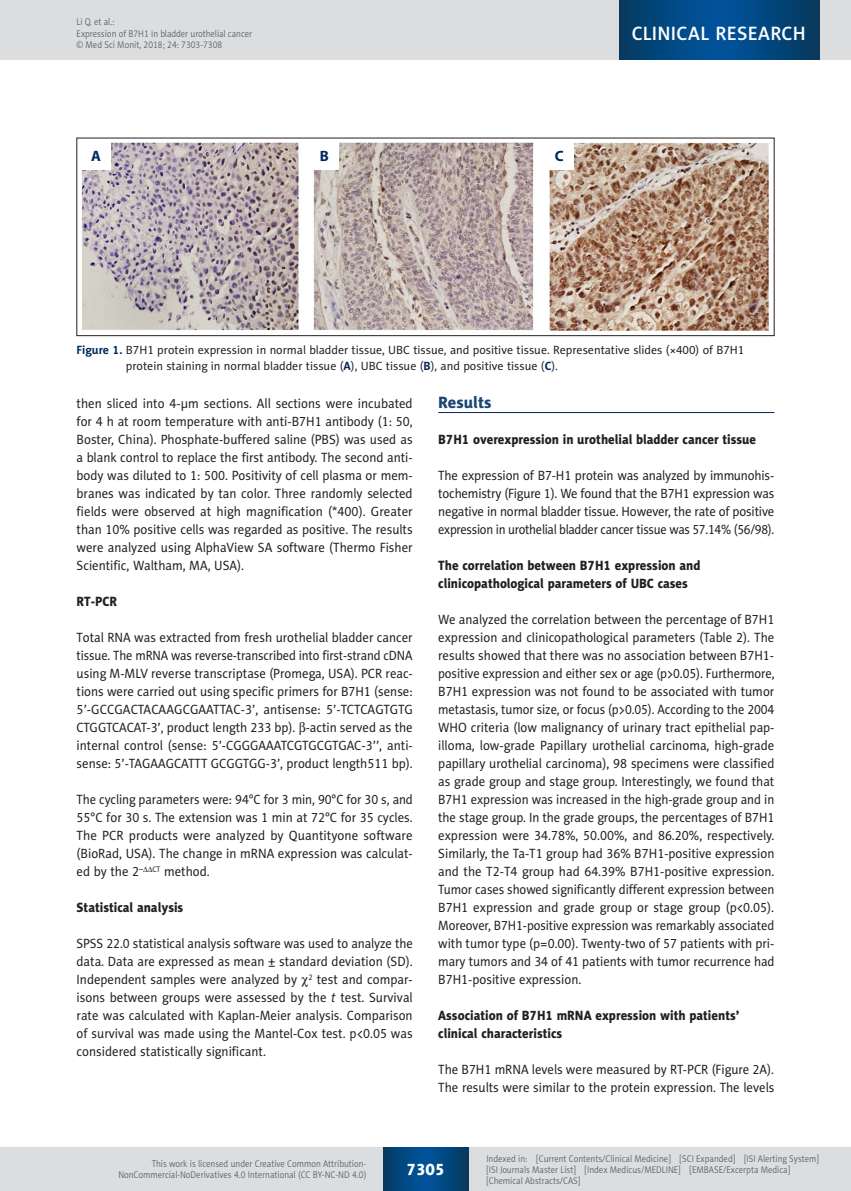
<style>
.page{position:relative;width:851px;height:1191px;background:#fff}
.page>*{position:absolute;margin:0;border:0;box-sizing:border-box;transform-origin:0 0}
.t1{font:19.5px "Naomi Sans EFN Medium";letter-spacing:.015em;color:#fff}
.MSM_Headline_1{font:16.5px "Naomi Sans EFN Heavy";color:#1a4574}
.t2{font:16.5px "Naomi Sans EFN Heavy";color:#fff}
.t3{font:700 15px "Myriad Pro";color:#00295c}
.MSM_Body{font:13.5px/18px "Naomi Sans EFN";color:#231f20;text-align:justify;scale:.95 1}
.MSM_Body-2{font:13.5px/18px "Naomi Sans EFN";color:#231f20;text-align:justify;scale:.94 1}
.MSM_Headline_2{font:13.5px/18px "Naomi Sans EFN Heavy";color:#231f20;scale:.95 1}
.MSM_Body-3{font:13.5px/18px "Naomi Sans EFN";color:#231f20;text-align:justify;scale:.93 1}
.MSM_Rycina_tytul{font:12px/15.8px "Naomi Sans EFN";color:#231f20}
.MSM_pagina_zywa{font:9.75px/11.2px "Naomi Sans EFN Light";color:#57585a;scale:.9 1}
.MSM_pagina_sygnatura{font:9.75px "Naomi Sans EFN Light";color:#57585a;scale:.9 1}
.s1{font-weight:700;color:#00295c}
.s2{font-family:"Standard Sym L"}
.s3{font-style:italic}
</style>
<div class="page">
<hr style="left:438px;top:412px;width:336px;height:1px;background:#00295c">
<img style="left:81px;top:142px;width:688px;height:189px">
<div style="left:77px;top:138px;width:697px;height:198px;border:1px solid #231f20"></div>
<div style="left:81px;top:142px;width:30px;height:28px;background:#fff"></div>
<div style="left:310px;top:142px;width:29px;height:28px;background:#fff"></div>
<div style="left:544px;top:142px;width:30px;height:28px;background:#fff"></div>
<div style="left:0;top:1148px;width:850px;height:43px;background:#dcdddf"></div>
<svg style="left:383px;top:1147px;width:85px;height:43px;background:#02477e"></svg>
<div style="left:0;top:0;width:850px;height:60px;background:#dcdddf"></div>
<svg style="left:619px;top:0;width:200px;height:60px;background:#02477e"></svg>
<p class="MSM_pagina_zywa" style="left:77px;top:16px;width:197px">Li Q. et al.:<br>Expression of B7H1 in bladder urothelial cancer</p>
<p class="MSM_pagina_sygnatura" style="left:77px;top:39px;width:163px">© Med Sci Monit, 2018; 24: 7303-7308</p>
<p class="t3" style="left:91px;top:147px;width:11px">A</p>
<p class="t3" style="left:320px;top:147px;width:11px">B</p>
<p class="t3" style="left:554px;top:147px;width:10px">C</p>
<h1 class="t1" style="left:631px;top:22px;width:175px">CLINICAL RESEARCH</h1>
<p class="MSM_Rycina_tytul" style="left:126px;top:342px;width:620px;text-indent:-49px"><span class="s1">Figure 1.</span> B7H1 protein expression in normal bladder tissue, UBC tissue, and positive tissue. Representative slides (×400) of B7H1 protein staining in normal bladder tissue (<span class="s1">A</span>), UBC tissue (<span class="s1">B</span>), and positive tissue (<span class="s1">C</span>).</p>
<p class="MSM_Body" style="left:77px;top:394px;width:355px">then sliced into 4-μm sections. All sections were incubated for 4 h at room temperature with anti-B7H1 antibody (1: 50, Boster, China). Phosphate-buffered saline (PBS) was used as a blank control to replace the first antibody. The second anti&shy;body was diluted to 1: 500. Positivity of cell plasma or mem&shy;branes was indicated by tan color. Three randomly selected fields were observed at high magnification (*400). Greater than 10% positive cells was regarded as positive. The results were analyzed using AlphaView SA software (Thermo Fisher Scientific, Waltham, MA, USA).</p>
<p class="MSM_Headline_2" style="left:77px;top:592px;width:44px">RT-PCR</p>
<p class="MSM_Body" style="left:77px;top:628px;width:355px">Total RNA was extracted from fresh urothelial bladder cancer tissue. The mRNA was reverse-transcribed into first-strand cDNA using M-MLV reverse transcriptase (Promega, USA). PCR reac&shy;tions were carried out using specific primers for B7H1 (sense:<br>5’-GCCGACTACAAGCGAATTAC-3’, antisense: 5’-TCTCAGTGTG CTGGTCACAT-3’, product length 233 bp). <span class="s2">b</span>-actin served as the internal control (sense: 5’-CGGGAAATCGTGCGTGAC-3’’, anti&shy;sense: 5’-TAGAAGCATTT GCGGTGG-3’, product length511 bp).</p>
<p class="MSM_Body-3" style="left:77px;top:790px;width:363px">The cycling parameters were: 94°C for 3 min, 90°C for 30 s, and 55°C for 30 s. The extension was 1 min at 72°C for 35 cycles.<br>The PCR products were analyzed by Quantityone software (BioRad, USA). The change in mRNA expression was calculat&shy;ed by the 2<sup>–</sup><sup>DD</sup><sup>CT</sup> method.</p>
<p class="MSM_Headline_2" style="left:77px;top:898px;width:114px">Statistical analysis</p>
<p class="MSM_Body-2" style="left:77px;top:934px;width:359px">SPSS 22.0 statistical analysis software was used to analyze the data. Data are expressed as mean ± standard deviation (SD).<br>Independent samples were analyzed by <span class="s2">c</span><sup>2</sup> test and compar&shy;isons between groups were assessed by the <span class="s3">t</span> test. Survival rate was calculated with Kaplan-Meier analysis. Comparison of survival was made using the Mantel-Cox test. p&lt;0.05 was considered statistically significant.</p>
<p class="MSM_Headline_1" style="left:438px;top:392px;width:55px">Results</p>
<p class="MSM_Headline_2" style="left:438px;top:430px;width:336px">B7H1 overexpression in urothelial bladder cancer tissue</p>
<p class="MSM_Body" style="left:438px;top:466px;width:355px">The expression of B7-H1 protein was analyzed by immunohis&shy;tochemistry (Figure 1). We found that the B7H1 expression was negative in normal bladder tissue. However, the rate of positive expression in urothelial bladder cancer tissue was 57.14% (56/98).</p>
<p class="MSM_Headline_2" style="left:438px;top:556px;width:277px">The correlation between B7H1 expression and clinicopathological parameters of UBC cases</p>
<p class="MSM_Body" style="left:438px;top:610px;width:355px">We analyzed the correlation between the percentage of B7H1 expression and clinicopathological parameters (Table 2). The results showed that there was no association between B7H1- positive expression and either sex or age (p&gt;0.05). Furthermore, B7H1 expression was not found to be associated with tumor metastasis, tumor size, or focus (p&gt;0.05). According to the 2004<br>WHO criteria (low malignancy of urinary tract epithelial pap&shy;illoma, low-grade Papillary urothelial carcinoma, high-grade papillary urothelial carcinoma), 98 specimens were classified as grade group and stage group. Interestingly, we found that B7H1 expression was increased in the high-grade group and in the stage group. In the grade groups, the percentages of B7H1 expression were 34.78%, 50.00%, and 86.20%, respectively.<br>Similarly, the Ta-T1 group had 36% B7H1-positive expression and the T2-T4 group had 64.39% B7H1-positive expression.<br>Tumor cases showed significantly different expression between B7H1 expression and grade group or stage group (p&lt;0.05).<br>Moreover, B7H1-positive expression was remarkably associated with tumor type (p=0.00). Twenty-two of 57 patients with pri&shy;mary tumors and 34 of 41 patients with tumor recurrence had B7H1-positive expression.</p>
<p class="MSM_Headline_2" style="left:438px;top:1006px;width:318px">Association of B7H1 mRNA expression with patients’ clinical characteristics</p>
<p class="MSM_Body" style="left:438px;top:1060px;width:355px">The B7H1 mRNA levels were measured by RT-PCR (Figure 2A).<br>The results were similar to the protein expression. The levels</p>
<p class="MSM_pagina_zywa" style="left:118px;top:1158px;width:277px;text-align:right">This work is licensed under Creative Common Attribution-<br>NonCommercial-NoDerivatives 4.0 International (CC BY-NC-ND 4.0)</p>
<p class="t2" style="left:406px;top:1159px;width:40px">7305</p>
<p class="MSM_pagina_zywa" style="left:486px;top:1152px;width:371px">Indexed in: [Current Contents/Clinical Medicine] [SCI Expanded] [ISI Alerting System] [ISI Journals Master List] [Index Medicus/MEDLINE] [EMBASE/Excerpta Medica] [Chemical Abstracts/CAS]</p>
</div>
